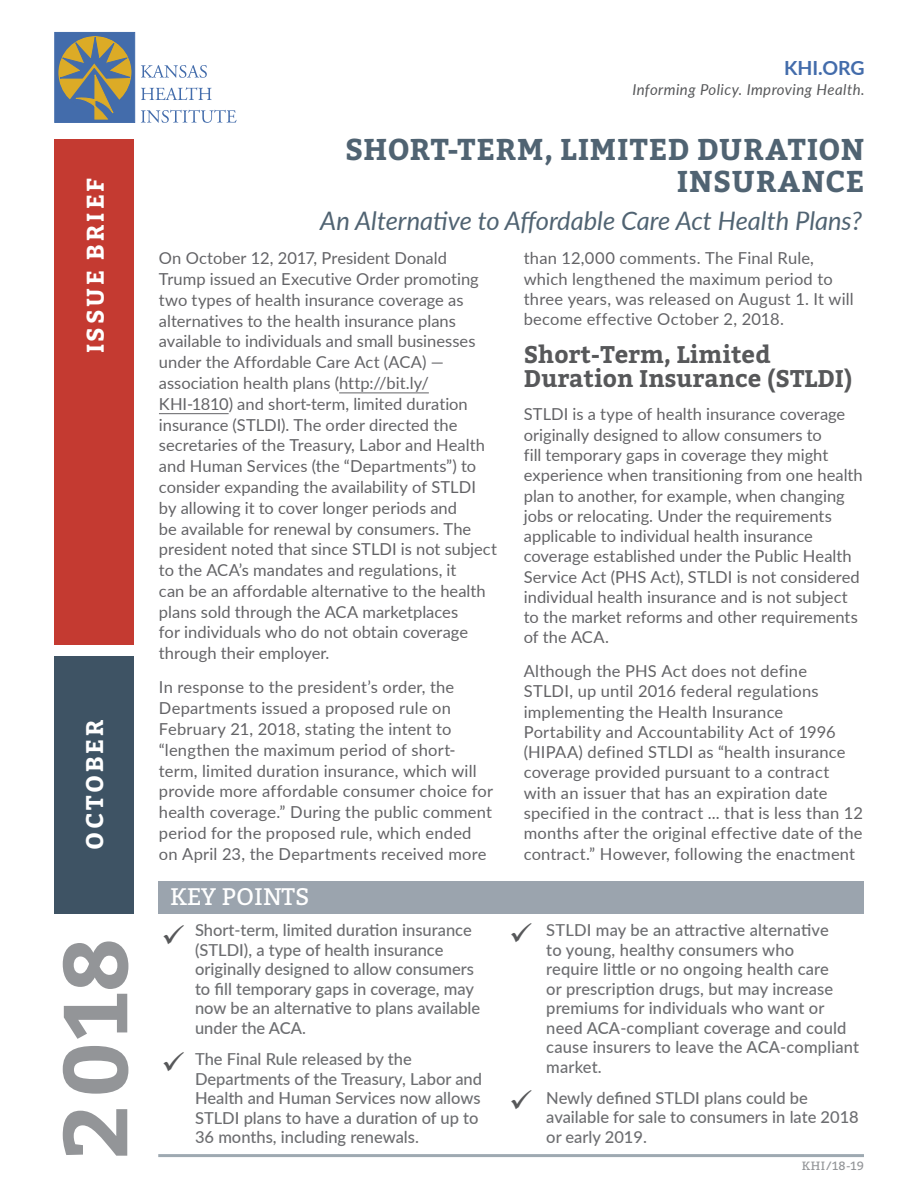
<style>
.page{position:relative;width:918px;height:1188px;background:#fff}
.page>*{position:absolute;margin:0;border:0;box-sizing:border-box;transform-origin:0 0}
.t1{font:700 90px "Bitter";color:#939598}
.Headline{font:700 30px/31.8px "Bitter";letter-spacing:.025em;color:#506372;text-align:right}
.t2{font:italic 25.5px "Lato";color:#506372}
._2017_heading_1{font:700 24px/24px "Bitter";color:#57585a}
.Document_Label{font:700 24px "Bitter";letter-spacing:.115em;color:#fff}
.t3{font:24px "Bitter";color:#fff}
.Month{font:700 24px "Bitter";letter-spacing:.115em;color:#fff}
.t4{font:700 19.5px "Lato";color:#436cab}
.Body_Copy{font:16.5px/20.9px "Lato";letter-spacing:.005em;color:#636366}
.t5{font:500 16.5px/19.5px "Lato";color:#6c6d70}
.t6{font:italic 15px "Lato";letter-spacing:.03em;color:#57585a}
.Issue_Number{font:12px "Bitter";letter-spacing:.04em;color:#939598}
</style>
<div class="page">
<div style="left:55px;top:139px;width:79px;height:505px;background:#c43a31"></div>
<div style="left:54px;top:656px;width:80px;height:258px;background:#3e5364"></div>
<svg style="left:141px;top:65px;width:66px;height:13px"></svg>
<svg style="left:141px;top:87px;width:71px;height:13px"></svg>
<svg style="left:141px;top:110px;width:96px;height:13px"></svg>
<div style="left:55px;top:32px;width:80px;height:90px;background:#436cab"></div>
<svg style="left:58px;top:34px;width:76px;height:86px"></svg>
<hr style="left:339px;top:393px;width:90px;height:1px;background:#636366">
<hr style="left:159px;top:413px;width:70px;height:1px;background:#636366">
<div style="left:158px;top:881px;width:706px;height:33px;background:#9ba4ae"></div>
<hr style="left:158px;top:1154px;width:706px;height:3px;background:#3e5364">
<p class="Document_Label" style="left:77px;top:353px;width:177px;rotate:-90deg">ISSUE BRIEF</p>
<p class="Month" style="left:76px;top:850px;width:132px;rotate:-90deg">OCTOBER</p>
<p class="t1" style="left:26px;top:1159px;width:223px;rotate:-90deg">2018</p>
<p class="t4" style="left:784px;top:54px;width:82px">KHI.ORG</p>
<p class="t6" style="left:632px;top:79px;width:234px">Informing Policy. Improving Health.</p>
<p class="Headline" style="left:345px;top:133px;width:521px">SHORT-TERM, LIMITED DURATION<br>INSURANCE</p>
<p class="t2" style="left:320px;top:203px;width:543px">An Alternative to Affordable Care Act Health Plans?</p>
<p class="Body_Copy" style="left:159px;top:247px;width:340px">On October 12, 2017, President Donald Trump issued an Executive Order promoting two types of health insurance coverage as alternatives to the health insurance plans available to individuals and small businesses under the Affordable Care Act (ACA) — association health plans (http://bit.ly/ KHI-1810) and short-term, limited duration insurance (STLDI). The order directed the secretaries of the Treasury, Labor and Health and Human Services (the “Departments”) to consider expanding the availability of STLDI by allowing it to cover longer periods and<br>be available for renewal by consumers. The president noted that since STLDI is not subject to the ACA’s mandates and regulations, it<br>can be an affordable alternative to the health plans sold through the ACA marketplaces<br>for individuals who do not obtain coverage through their employer.</p>
<p class="Body_Copy" style="left:159px;top:676px;width:336px">In response to the president’s order, the Departments issued a proposed rule on February 21, 2018, stating the intent to “lengthen the maximum period of short&shy;term, limited duration insurance, which will provide more affordable consumer choice for health coverage.” During the public comment period for the proposed rule, which ended on April 23, the Departments received more</p>
<p class="Body_Copy" style="left:524px;top:248px;width:331px;line-height:20.2px">than 12,000 comments. The Final Rule, which lengthened the maximum period to three years, was released on August 1. It will become effective October 2, 2018.</p>
<p class="_2017_heading_1" style="left:524px;top:342px;width:330px">Short-Term, Limited<br>Duration Insurance (STLDI)</p>
<p class="Body_Copy" style="left:524px;top:404px;width:341px;line-height:20.2px">STLDI is a type of health insurance coverage originally designed to allow consumers to<br>fill temporary gaps in coverage they might experience when transitioning from one health plan to another, for example, when changing jobs or relocating. Under the requirements applicable to individual health insurance coverage established under the Public Health Service Act (PHS Act), STLDI is not considered individual health insurance and is not subject to the market reforms and other requirements of the ACA.</p>
<p class="Body_Copy" style="left:524px;top:660px;width:341px;line-height:20.2px">Although the PHS Act does not define<br>STLDI, up until 2016 federal regulations implementing the Health Insurance Portability and Accountability Act of 1996 (HIPAA) defined STLDI as “health insurance coverage provided pursuant to a contract with an issuer that has an expiration date specified in the contract ... that is less than 12 months after the original effective date of the contract.” However, following the enactment</p>
<p class="t3" style="left:170px;top:880px;width:141px">KEY POINTS</p>
<p class="t5" style="left:195px;top:920px;width:287px">Short-term, limited duration insurance (STLDI), a type of health insurance originally designed to allow consumers to fill temporary gaps in coverage, may now be an alternative to plans available under the ACA.</p>
<p class="t5" style="left:546px;top:920px;width:314px">STLDI may be an attractive alternative<br>to young, healthy consumers who<br>require little or no ongoing health care<br>or prescription drugs, but may increase premiums for individuals who want or need ACA-compliant coverage and could cause insurers to leave the ACA-compliant market.</p>
<p class="t5" style="left:546px;top:1087px;width:314px">Newly defined STLDI plans could be available for sale to consumers in late 2018 or early 2019.</p>
<p class="t5" style="left:195px;top:1049px;width:289px">The Final Rule released by the Departments of the Treasury, Labor and Health and Human Services now allows STLDI plans to have a duration of up to 36 months, including renewals.</p>
<p class="Issue_Number" style="left:802px;top:1157px;width:64px">KHI/18-19</p>
</div>
